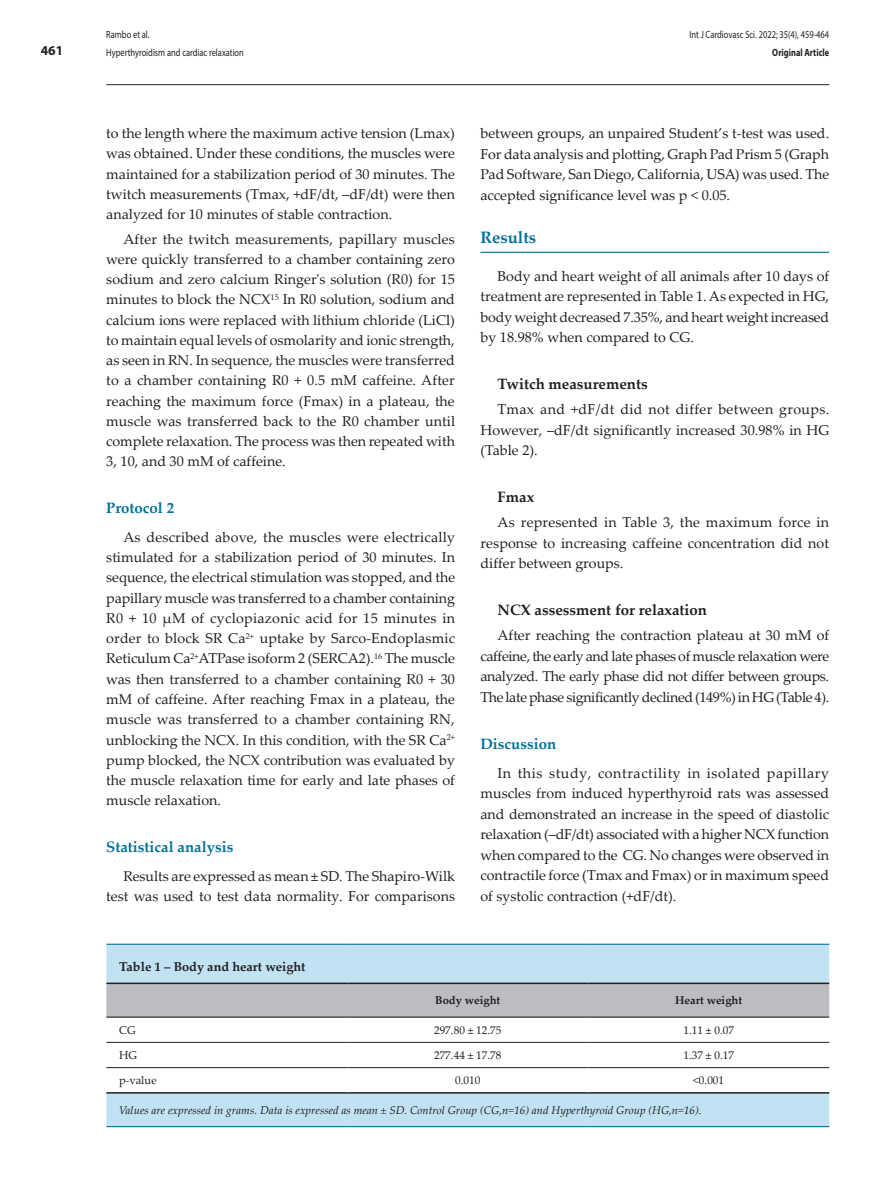
<style>
.page{position:relative;width:893px;height:1191px;background:#fff}
.page>*{position:absolute;margin:0;border:0;box-sizing:border-box;transform-origin:0 0}
._1_-_Titulo-materia{font:700 16.5px "Palatino Linotype";color:#00719a}
._3_-_Subtitulo{font:700 15px "Palatino Linotype";color:#231f20}
._2_-_Sub-titulo{font:700 15px "Palatino Linotype";color:#00719a}
._4_-_Texto-Basico{font:14.25px/20.2px "Palatino Linotype";color:#231f20;text-align:justify}
.t1{font:700 13.5px "Myriad Pro";color:#231f20}
._1_-_Titulo-Tabela{font:700 12.75px "Palatino Linotype";color:#231f20}
._4_-_Legenda{font:italic 11.25px "Palatino Linotype";color:#231f20}
._3_-_Corpo-tabela{font:11.25px "Palatino Linotype";color:#231f20}
._2_-_Sub-titulo-2{font:700 11.25px "Palatino Linotype";color:#231f20}
.t2{font:10.5px/18px "Myriad Pro";color:#231f20;scale:.8 1}
.t3{font:700 10.5px "Myriad Pro";color:#231f20;scale:.8 1}
</style>
<div class="page">
<hr style="left:480px;top:252px;width:349px;height:1px;background:#00719a">
<svg style="left:106px;top:944px;width:723px;height:182px"></svg>
<div style="left:106px;top:984px;width:723px;height:32px;background:#bcbdc0"></div>
<hr style="left:106px;top:1092px;width:241px;height:1px;background:#231f20">
<hr style="left:347px;top:1092px;width:241px;height:1px;background:#231f20">
<hr style="left:588px;top:1092px;width:241px;height:1px;background:#231f20">
<hr style="left:106px;top:1126px;width:241px;height:1px;background:#00719a">
<hr style="left:347px;top:1126px;width:241px;height:1px;background:#00719a">
<hr style="left:588px;top:1126px;width:241px;height:1px;background:#00719a">
<hr style="left:106px;top:943px;width:241px;height:1px;background:#00719a">
<hr style="left:347px;top:943px;width:241px;height:1px;background:#00719a">
<hr style="left:588px;top:943px;width:241px;height:1px;background:#00719a">
<hr style="left:106px;top:982px;width:241px;height:2px;background:#231f20">
<hr style="left:347px;top:982px;width:241px;height:2px;background:#231f20">
<hr style="left:588px;top:982px;width:241px;height:2px;background:#231f20">
<hr style="left:106px;top:1016px;width:241px;height:1px;background:#231f20">
<hr style="left:347px;top:1016px;width:241px;height:1px;background:#231f20">
<hr style="left:588px;top:1016px;width:241px;height:1px;background:#231f20">
<hr style="left:106px;top:1042px;width:241px;height:1px;background:#231f20">
<hr style="left:347px;top:1042px;width:241px;height:1px;background:#231f20">
<hr style="left:588px;top:1042px;width:241px;height:1px;background:#231f20">
<hr style="left:106px;top:1067px;width:241px;height:1px;background:#231f20">
<hr style="left:347px;top:1067px;width:241px;height:1px;background:#231f20">
<hr style="left:588px;top:1067px;width:241px;height:1px;background:#231f20">
<hr style="left:106px;top:84px;width:723px;height:1px;background:#231f20">
<p class="t1" style="left:41px;top:42px;width:24px">461</p>
<p class="t2" style="left:106px;top:25px;width:174px">Rambo et al.<br>Hyperthyroidism and cardiac relaxation</p>
<p class="t2" style="left:689px;top:25px;width:176px">Int J Cardiovasc Sci. 2022; 35(4), 459-464</p>
<p class="t3" style="left:772px;top:45px;width:73px">Original Article</p>
<p class="_4_-_Texto-Basico" style="left:106px;top:122px;width:350px">to the length where the maximum active tension (Lmax) was obtained. Under these conditions, the muscles were maintained for a stabilization period of 30 minutes. The twitch measurements (Tmax, +dF/dt, –dF/dt) were then analyzed for 10 minutes of stable contraction.</p>
<p class="_4_-_Texto-Basico" style="left:106px;top:228px;width:350px;text-indent:17px">After the twitch measurements, papillary muscles were quickly transferred to a chamber containing zero sodium and zero calcium Ringer's solution (R0) for 15 minutes to block the NCX<sup>15</sup> In R0 solution, sodium and calcium ions were replaced with lithium chloride (LiCl) to maintain equal levels of osmolarity and ionic strength, as seen in RN. In sequence, the muscles were transferred to a chamber containing R0 + 0.5 mM caffeine. After reaching the maximum force (Fmax) in a plateau, the muscle was transferred back to the R0 chamber until complete relaxation. The process was then repeated with 3, 10, and 30 mM of caffeine.</p>
<p class="_2_-_Sub-titulo" style="left:106px;top:497px;width:69px">Protocol 2</p>
<p class="_4_-_Texto-Basico" style="left:106px;top:526px;width:350px;text-indent:17px">As described above, the muscles were electrically stimulated for a stabilization period of 30 minutes. In sequence, the electrical stimulation was stopped, and the papillary muscle was transferred to a chamber containing R0 + 10 µM of cyclopiazonic acid for 15 minutes in order to block SR Ca<sup>2+</sup> uptake by Sarco-Endoplasmic Reticulum Ca<sup>2+</sup>ATPase isoform 2 (SERCA2).<sup>16</sup> The muscle was then transferred to a chamber containing R0 + 30 mM of caffeine. After reaching Fmax in a plateau, the muscle was transferred to a chamber containing RN, unblocking the NCX. In this condition, with the SR Ca<sup>2+ </sup>pump blocked, the NCX contribution was evaluated by the muscle relaxation time for early and late phases of muscle relaxation.</p>
<p class="_2_-_Sub-titulo" style="left:106px;top:836px;width:129px">Statistical analysis</p>
<p class="_4_-_Texto-Basico" style="left:106px;top:865px;width:350px;text-align:right">Results are expressed as mean ± SD. The Shapiro-Wilk test was used to test data normality. For comparisons</p>
<p class="_1_-_Titulo-Tabela" style="left:119px;top:957px;width:188px">Table 1 – Body and heart weight</p>
<p class="_4_-_Texto-Basico" style="left:480px;top:122px;width:350px">between groups, an unpaired Student’s t-test was used.<br>For data analysis and plotting, Graph Pad Prism 5 (Graph Pad Software, San Diego, California, USA) was used. The accepted significance level was p &lt; 0.05.</p>
<p class="_1_-_Titulo-materia" style="left:480px;top:226px;width:57px">Results</p>
<p class="_4_-_Texto-Basico" style="left:480px;top:265px;width:350px;text-indent:17px">Body and heart weight of all animals after 10 days of treatment are represented in Table 1. As expected in HG, body weight decreased 7.35%, and heart weight increased by 18.98% when compared to CG.</p>
<p class="_3_-_Subtitulo" style="left:497px;top:374px;width:152px">Twitch measurements</p>
<p class="_4_-_Texto-Basico" style="left:480px;top:398px;width:350px;text-indent:17px">Tmax and +dF/dt did not differ between groups.<br>However, –dF/dt significantly increased 30.98% in HG (Table 2).</p>
<p class="_3_-_Subtitulo" style="left:497px;top:486px;width:38px">Fmax</p>
<p class="_4_-_Texto-Basico" style="left:480px;top:511px;width:350px;text-indent:17px">As represented in Table 3, the maximum force in response to increasing caffeine concentration did not differ between groups.</p>
<p class="_3_-_Subtitulo" style="left:497px;top:599px;width:211px">NCX assessment for relaxation</p>
<p class="_4_-_Texto-Basico" style="left:480px;top:624px;width:350px;text-indent:17px">After reaching the contraction plateau at 30 mM of caffeine, the early and late phases of muscle relaxation were analyzed. The early phase did not differ between groups.<br>The late phase significantly declined (149%) in HG (Table 4).</p>
<p class="_2_-_Sub-titulo" style="left:480px;top:733px;width:77px">Discussion</p>
<p class="_4_-_Texto-Basico" style="left:480px;top:762px;width:350px;text-indent:17px">In this study, contractility in isolated papillary muscles from induced hyperthyroid rats was assessed and demonstrated an increase in the speed of diastolic relaxation (–dF/dt) associated with a higher NCX function when compared to the CG. No changes were observed in contractile force (Tmax and Fmax) or in maximum speed of systolic contraction (+dF/dt).</p>
<p class="_2_-_Sub-titulo-2" style="left:435px;top:992px;width:67px">Body weight</p>
<p class="_2_-_Sub-titulo-2" style="left:675px;top:992px;width:68px">Heart weight</p>
<p class="_3_-_Corpo-tabela" style="left:119px;top:1022px;width:18px">CG</p>
<p class="_3_-_Corpo-tabela" style="left:434px;top:1022px;width:69px">297.80 ± 12.75</p>
<p class="_3_-_Corpo-tabela" style="left:683px;top:1022px;width:52px">1.11 ± 0.07</p>
<p class="_3_-_Corpo-tabela" style="left:119px;top:1047px;width:19px">HG</p>
<p class="_3_-_Corpo-tabela" style="left:434px;top:1047px;width:69px">277.44 ± 17.78</p>
<p class="_3_-_Corpo-tabela" style="left:683px;top:1047px;width:52px">1.37 ± 0.17</p>
<p class="_3_-_Corpo-tabela" style="left:119px;top:1072px;width:39px">p-value</p>
<p class="_3_-_Corpo-tabela" style="left:455px;top:1072px;width:27px">0.010</p>
<p class="_3_-_Corpo-tabela" style="left:693px;top:1072px;width:32px">&lt;0.001</p>
<p class="_4_-_Legenda" style="left:119px;top:1102px;width:584px">Values are expressed in grams. Data is expressed as mean ± SD. Control Group (CG,n=16) and Hyperthyroid Group (HG,n=16).</p>
</div>
